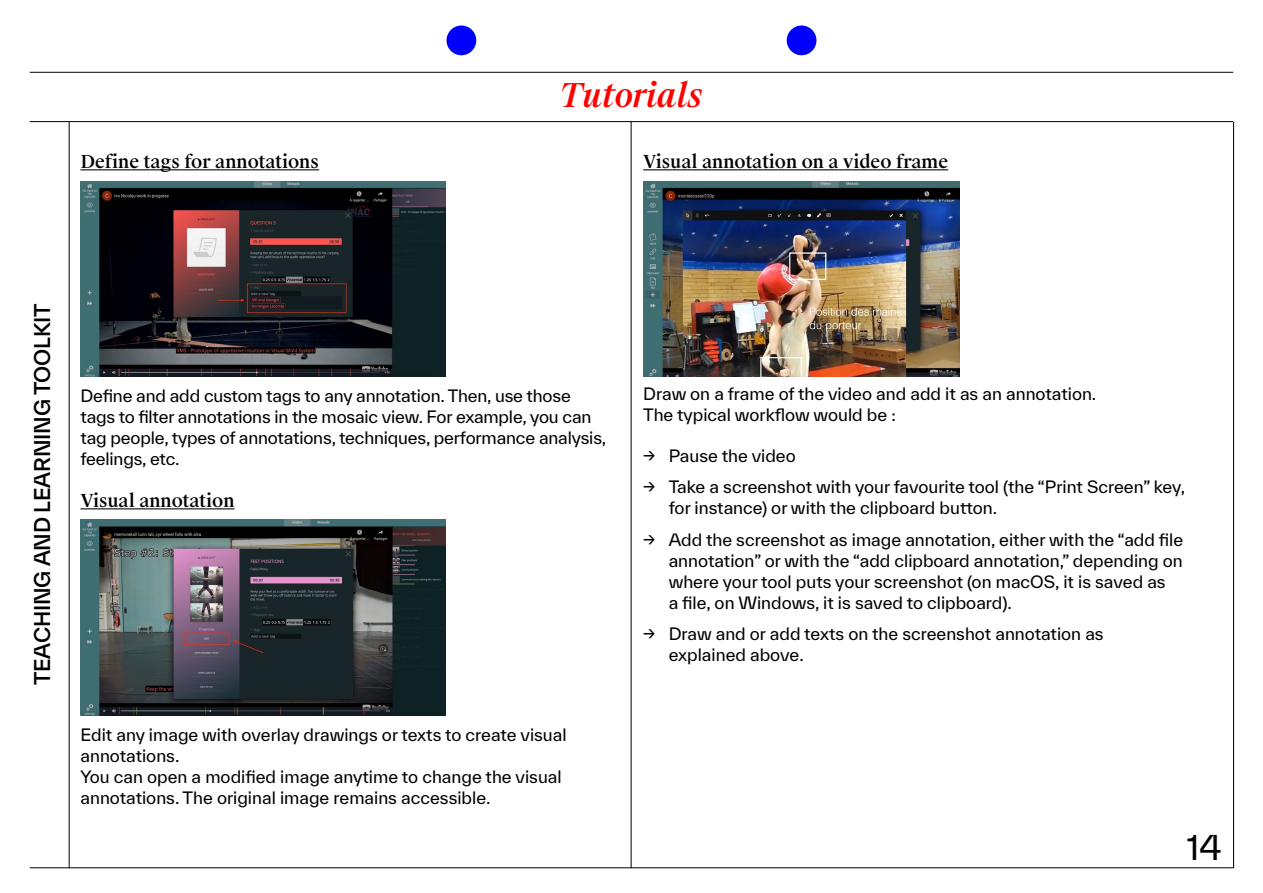
<style>
.page{position:relative;width:1263px;height:893px;background:#fff}
.page>*{position:absolute;margin:0;border:0;box-sizing:border-box;transform-origin:0 0}
.t1{font:italic 500 33px "Suisse Works";letter-spacing:-.01em;color:#f00}
.t2{font:33px "TWK Everett";color:#000}
.t3{font:500 21px "TWK Everett";letter-spacing:-.01em;color:#000}
.t4{font:500 18px "Suisse Works";color:#000}
.t5{font:16.5px/21px "TWK Everett";color:#000}
</style>
<div class="page">
<hr style="left:30px;top:72px;width:1203px;height:1px;background:#000">
<hr style="left:30px;top:121px;width:1203px;height:1px;background:#000">
<hr style="left:30px;top:867px;width:1203px;height:1px;background:#000">
<hr style="left:69px;top:122px;width:1px;height:746px;background:#000">
<hr style="left:1233px;top:122px;width:1px;height:746px;background:#000">
<hr style="left:80px;top:169px;width:239px;height:1px;background:#000">
<hr style="left:80px;top:508px;width:154px;height:1px;background:#000">
<hr style="left:643px;top:169px;width:305px;height:1px;background:#000">
<hr style="left:631px;top:122px;width:1px;height:746px;background:#000">
<img style="left:80px;top:520px;width:365px;height:196px">
<img style="left:643px;top:182px;width:317px;height:195px">
<img style="left:80px;top:182px;width:365px;height:195px">
<div style="left:446px;top:26px;width:30px;height:29px;background:#00f;border-radius:50%"></div>
<div style="left:787px;top:26px;width:29px;height:29px;background:#00f;border-radius:50%"></div>
<p class="t4" style="left:80px;top:150px;width:240px">Define tags for annotations</p>
<h1 class="t1" style="left:560px;top:75px;width:144px">Tutorials</h1>
<p class="t4" style="left:643px;top:150px;width:306px">Visual annotation on a video frame</p>
<p class="t3" style="left:28px;top:685px;width:383px;rotate:-90deg">TEACHING AND LEARNING TOOLKIT</p>
<p class="t5" style="left:80px;top:385px;width:527px">Define and add custom tags to any annotation. Then, use those tags to filter annotations in the mosaic view. For example, you can tag people, types of annotations, techniques, performance analysis, feelings, etc.</p>
<p class="t4" style="left:80px;top:489px;width:156px">Visual annotation</p>
<p class="t5" style="left:80px;top:724px;width:488px">Edit any image with overlay drawings or texts to create visual annotations.<br>You can open a modified image anytime to change the visual annotations. The original image remains accessible.</p>
<p class="t5" style="left:643px;top:383px;width:455px">Draw on a frame of the video and add it as an annotation.<br>The typical workflow would be :</p>
<p class="t5" style="left:643px;top:445px;width:154px">→ Pause the video</p>
<p class="t5" style="left:669px;top:476px;width:518px;text-indent:-26px">→ Take a screenshot with your favourite tool (the “Print Screen” key, for instance) or with the clipboard button.</p>
<p class="t5" style="left:669px;top:529px;width:516px;text-indent:-26px">→ Add the screenshot as image annotation, either with the “add file annotation” or with the “add clipboard annotation,” depending on where your tool puts your screenshot (on macOS, it is saved as<br>a file, on Windows, it is saved to clipboard).</p>
<p class="t5" style="left:669px;top:623px;width:436px;text-indent:-26px">→ Draw and or add texts on the screenshot annotation as explained above.</p>
<h1 class="t2" style="left:1187px;top:825px;width:36px">14</h1>
</div>
